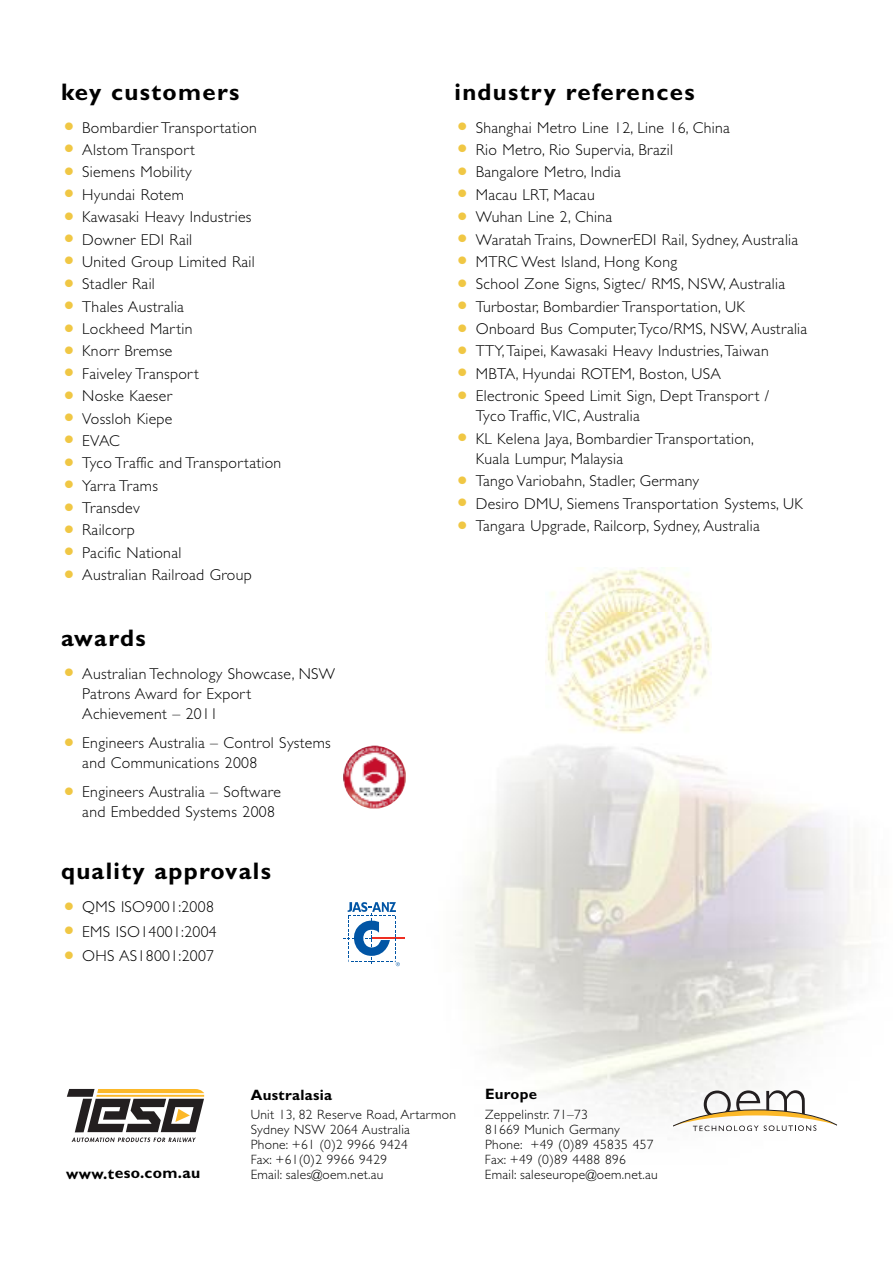
<style>
.page{position:relative;width:893px;height:1263px;background:#fff}
.page>*{position:absolute;margin:0;border:0;box-sizing:border-box;transform-origin:0 0}
.t1{font:700 24px "Gill Sans";letter-spacing:.055em;color:#000}
.t2{font:300 15.75px/20.2px "Gill Sans";letter-spacing:.02em;color:#000}
.t3{font:700 15.75px "Gill Sans";letter-spacing:.02em;color:#000}
.t4{font:700 15px "Gill Sans";letter-spacing:.02em;color:#000}
.t5{font:300 13.5px/15px "Gill Sans";letter-spacing:.02em;color:#000}
.s1{font-size:31.5px;color:#f0c744}
</style>
<div class="page">
<img style="left:368px;top:643px;width:500px;height:489px">
<div style="left:343px;top:902px;width:61px;height:64px;background:#fff"></div>
<hr style="left:372px;top:937px;width:32px;height:2px;background:#ee2e22">
<svg style="left:343px;top:902px;width:57px;height:64px"></svg>
<img style="left:545px;top:567px;width:166px;height:166px">
<svg style="left:673px;top:1090px;width:164px;height:41px"></svg>
<svg style="left:67px;top:1089px;width:137px;height:53px"></svg>
<img style="left:343px;top:746px;width:63px;height:62px;border-radius:28px">
<h1 class="t1" style="left:61px;top:82px;width:180px">key customers</h1>
<p class="t2" style="left:61px;top:117px;width:197px"><span class="s1">•</span> Bombardier Transportation</p>
<p class="t2" style="left:61px;top:139px;width:136px"><span class="s1">•</span> Alstom Transport</p>
<p class="t2" style="left:61px;top:162px;width:132px"><span class="s1">•</span> Siemens Mobility</p>
<p class="t2" style="left:61px;top:184px;width:124px"><span class="s1">•</span> Hyundai Rotem</p>
<p class="t2" style="left:61px;top:207px;width:192px"><span class="s1">•</span> Kawasaki Heavy Industries</p>
<p class="t2" style="left:61px;top:229px;width:133px"><span class="s1">•</span> Downer EDI Rail</p>
<p class="t2" style="left:61px;top:251px;width:195px"><span class="s1">•</span> United Group Limited Rail</p>
<p class="t2" style="left:61px;top:274px;width:95px"><span class="s1">•</span> Stadler Rail</p>
<p class="t2" style="left:61px;top:296px;width:124px"><span class="s1">•</span> Thales Australia</p>
<p class="t2" style="left:61px;top:318px;width:133px"><span class="s1">•</span> Lockheed Martin</p>
<p class="t2" style="left:61px;top:341px;width:113px"><span class="s1">•</span> Knorr Bremse</p>
<p class="t2" style="left:61px;top:363px;width:139px"><span class="s1">•</span> Faiveley Transport</p>
<p class="t2" style="left:61px;top:386px;width:112px"><span class="s1">•</span> Noske Kaeser</p>
<p class="t2" style="left:61px;top:408px;width:113px"><span class="s1">•</span> Vossloh Kiepe</p>
<p class="t2" style="left:61px;top:430px;width:60px"><span class="s1">•</span> EVAC</p>
<p class="t2" style="left:61px;top:453px;width:222px"><span class="s1">•</span> Tyco Traffic and Transportation</p>
<p class="t2" style="left:61px;top:475px;width:98px"><span class="s1">•</span> Yarra Trams</p>
<p class="t2" style="left:61px;top:497px;width:80px"><span class="s1">•</span> Transdev</p>
<p class="t2" style="left:61px;top:520px;width:75px"><span class="s1">•</span> Railcorp</p>
<p class="t2" style="left:61px;top:542px;width:122px"><span class="s1">•</span> Pacific National</p>
<p class="t2" style="left:61px;top:565px;width:192px"><span class="s1">•</span> Australian Railroad Group</p>
<h1 class="t1" style="left:61px;top:629px;width:86px">awards</h1>
<p class="t2" style="left:82px;top:663px;width:254px;text-indent:-21px"><span class="s1">•</span> Australian Technology Showcase, NSW<br>Patrons Award for Export<br>Achievement – 2011</p>
<p class="t2" style="left:82px;top:733px;width:250px;text-indent:-21px"><span class="s1">•</span> Engineers Australia – Control Systems and Communications 2008</p>
<p class="t2" style="left:82px;top:782px;width:200px;text-indent:-21px"><span class="s1">•</span> Engineers Australia – Software and Embedded Systems 2008</p>
<h1 class="t1" style="left:61px;top:862px;width:211px">quality approvals</h1>
<p class="t2" style="left:61px;top:896px;width:154px"><span class="s1">•</span> QMS ISO9001:2008</p>
<p class="t2" style="left:61px;top:921px;width:157px"><span class="s1">•</span> EMS ISO14001:2004</p>
<p class="t2" style="left:61px;top:945px;width:155px"><span class="s1">•</span> OHS AS18001:2007</p>
<h1 class="t1" style="left:454px;top:82px;width:242px">industry references</h1>
<p class="t2" style="left:454px;top:117px;width:277px"><span class="s1">•</span> Shanghai Metro Line 12, Line 16, China</p>
<p class="t2" style="left:454px;top:139px;width:220px"><span class="s1">•</span> Rio Metro, Rio Supervia, Brazil</p>
<p class="t2" style="left:454px;top:162px;width:168px"><span class="s1">•</span> Bangalore Metro, India</p>
<p class="t2" style="left:454px;top:184px;width:142px"><span class="s1">•</span> Macau LRT, Macau</p>
<p class="t2" style="left:454px;top:207px;width:159px"><span class="s1">•</span> Wuhan Line 2, China</p>
<p class="t2" style="left:454px;top:229px;width:345px"><span class="s1">•</span> Waratah Trains, DownerEDI Rail, Sydney, Australia</p>
<p class="t2" style="left:454px;top:251px;width:224px"><span class="s1">•</span> MTRC West Island, Hong Kong</p>
<p class="t2" style="left:454px;top:274px;width:332px"><span class="s1">•</span> School Zone Signs, Sigtec/ RMS, NSW, Australia</p>
<p class="t2" style="left:454px;top:296px;width:292px"><span class="s1">•</span> Turbostar, Bombardier Transportation, UK</p>
<p class="t2" style="left:454px;top:318px;width:354px"><span class="s1">•</span> Onboard Bus Computer,Tyco/RMS, NSW, Australia</p>
<p class="t2" style="left:454px;top:341px;width:316px"><span class="s1">•</span> TTY,Taipei, Kawasaki Heavy Industries,Taiwan</p>
<p class="t2" style="left:454px;top:363px;width:268px"><span class="s1">•</span> MBTA, Hyundai ROTEM, Boston, USA</p>
<p class="t2" style="left:476px;top:386px;width:295px;text-indent:-21px"><span class="s1">•</span> Electronic Speed Limit Sign, Dept Transport /<br>Tyco Traffic,VIC, Australia</p>
<p class="t2" style="left:476px;top:428px;width:280px;text-indent:-21px"><span class="s1">•</span> KL Kelena Jaya, Bombardier Transportation,<br>Kuala Lumpur, Malaysia</p>
<p class="t2" style="left:454px;top:471px;width:246px"><span class="s1">•</span> Tango Variobahn, Stadler, Germany</p>
<p class="t2" style="left:454px;top:493px;width:350px"><span class="s1">•</span> Desiro DMU, Siemens Transportation Systems, UK</p>
<p class="t2" style="left:454px;top:516px;width:307px"><span class="s1">•</span> Tangara Upgrade, Railcorp, Sydney, Australia</p>
<p class="t4" style="left:485px;top:1089px;width:54px">Europe</p>
<p class="t5" style="left:485px;top:1106px;width:170px">Zeppelinstr. 71–73<br>81669 Munich Germany<br>Phone: +49 (0)89 45835 457<br>Fax: +49 (0)89 4488 896</p>
<p class="t4" style="left:251px;top:1089px;width:83px">Australasia</p>
<p class="t5" style="left:251px;top:1107px;width:207px">Unit 13, 82 Reserve Road, Artarmon<br>Sydney NSW 2064 Australia<br>Phone: +61 (0)2 9966 9424<br>Fax: +61(0)2 9966 9429<br>Email: sales@oem.net.au</p>
<p class="t3" style="left:66px;top:1167px;width:136px">www.teso.com.au</p>
<p class="t5" style="left:485px;top:1166px;width:174px">Email: saleseurope@oem.net.au</p>
</div>
